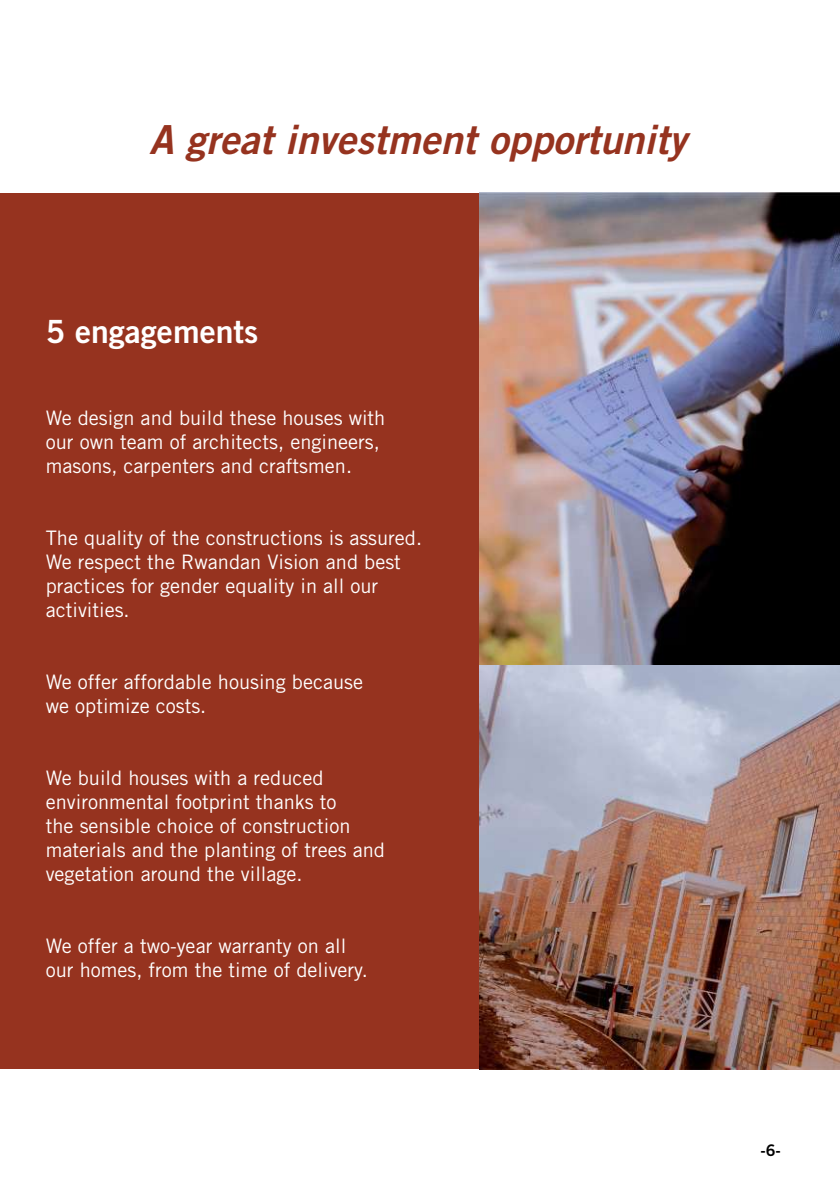
<style>
.page{position:relative;width:840px;height:1191px;background:#fff}
.page>*{position:absolute;margin:0;border:0;box-sizing:border-box;transform-origin:0 0}
.t1{font:40px "Trade Gothic LT Std Bd 2 Obl";color:#96331f}
.t2{font:32px "Trade Gothic LT Std Bd 2";color:#fff}
.t3{font:20px/24px "Trade Gothic LT Std";color:#fff}
.t4{font:16px "Trade Gothic LT Std Bd 2";color:#000}
</style>
<div class="page">
<div style="left:0;top:194px;width:479px;height:875px;background:#96331f"></div>
<img style="left:478px;top:192px;width:361px;height:473px">
<img style="left:479px;top:665px;width:360px;height:404px">
<h1 class="t1" style="left:149px;top:114px;width:538px">A great investment opportunity</h1>
<h2 class="t2" style="left:46px;top:312px;width:214px">5 engagements</h2>
<p class="t3" style="left:46px;top:405px;width:341px">We design and build these houses with our own team of architects, engineers, masons, carpenters and craftsmen.</p>
<p class="t3" style="left:46px;top:525px;width:378px">The quality of the constructions is assured.<br>We respect the Rwandan Vision and best practices for gender equality in all our activities.</p>
<p class="t3" style="left:46px;top:669px;width:318px">We offer affordable housing because we optimize costs.</p>
<p class="t3" style="left:46px;top:765px;width:340px">We build houses with a reduced environmental footprint thanks to<br>the sensible choice of construction materials and the planting of trees and vegetation around the village.</p>
<p class="t3" style="left:46px;top:933px;width:323px">We offer a two-year warranty on all our homes, from the time of delivery.</p>
<p class="t4" style="left:760px;top:1140px;width:22px">-6-</p>
</div>
